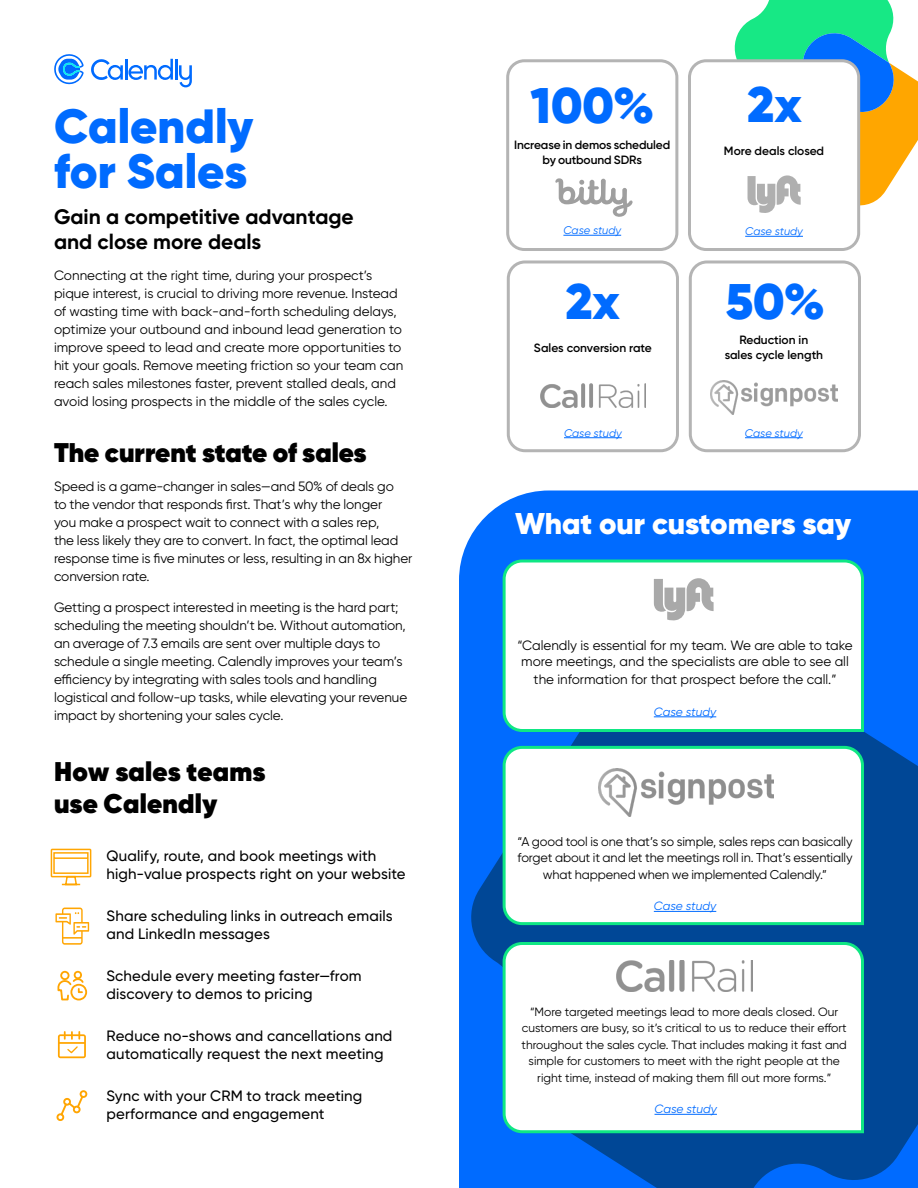
<style>
.page{position:relative;width:918px;height:1188px;background:#fff}
.page>*{position:absolute;margin:0;border:0;box-sizing:border-box;transform-origin:0 0}
.t1{font:900 49.95px "Gilroy";color:#006bff}
.t2{font:900 48px/45px "Gilroy";color:#006bff}
.t3{font:900 30px "Gilroy";color:#fff}
.t4{font:800 27px/32.4px "Gilroy";color:#000}
.t5{font:700 21px/25.2px "Gilroy";color:#000}
.t6{font:500 15px/18px "Gilroy";letter-spacing:.01em;color:#000}
.t7{font:13.5px/18px "Gilroy";letter-spacing:-.005em;color:#000}
.t8{font:12.75px/16.5px "Gilroy";letter-spacing:-.01em;color:#000;text-align:center}
.t9{font:12px/16.5px "Gilroy";color:#000;text-align:center}
.t10{font:600 12px/15px "Gilroy";letter-spacing:-.01em;color:#000;text-align:center}
.t11{font:italic 12px "Gilroy";color:#006bff}
.t12{font:italic 11.1px "Gilroy";color:#006bff}
</style>
<div class="page">
<div style="left:689px;top:260px;width:172px;height:192px;border:3px solid #b4b4b4;border-radius:17px"></div>
<div style="left:507px;top:260px;width:172px;height:192px;border:3px solid #b4b4b4;border-radius:17px"></div>
<div style="left:506px;top:59px;width:172px;height:192px;border:3px solid #b4b4b4;border-radius:17px"></div>
<div style="left:688px;top:59px;width:172px;height:192px;border:3px solid #b4b4b4;border-radius:17px"></div>
<div style="left:459px;top:490px;width:459px;height:698px;background:#006bff"></div>
<svg style="left:464px;top:672px;width:454px;height:516px;background:#0056c2"></svg>
<hr style="left:175px;top:59px;width:2px;height:21px;background:#006bff">
<svg style="left:91px;top:58px;width:82px;height:22px"></svg>
<svg style="left:179px;top:65px;width:13px;height:22px"></svg>
<svg style="left:54px;top:54px;width:30px;height:31px"></svg>
<hr style="left:745px;top:236px;width:58px;height:1px;background:#006bff">
<hr style="left:563px;top:235px;width:58px;height:1px;background:#006bff">
<svg style="left:555px;top:178px;width:78px;height:39px"></svg>
<hr style="left:564px;top:437px;width:58px;height:1px;background:#006bff">
<hr style="left:745px;top:437px;width:58px;height:1px;background:#006bff">
<img style="left:711px;top:380px;width:126px;height:34px">
<svg style="left:729px;top:0;width:189px;height:215px"></svg>
<svg style="left:501px;top:744px;width:365px;height:183px"></svg>
<hr style="left:654px;top:911px;width:62px;height:1px;background:#006bff">
<img style="left:599px;top:769px;width:175px;height:47px">
<svg style="left:501px;top:558px;width:365px;height:176px"></svg>
<hr style="left:654px;top:717px;width:62px;height:1px;background:#006bff">
<svg style="left:654px;top:578px;width:60px;height:43px"></svg>
<svg style="left:501px;top:940px;width:365px;height:195px"></svg>
<hr style="left:655px;top:1114px;width:62px;height:1px;background:#006bff">
<svg style="left:55px;top:908px;width:34px;height:37px"></svg>
<svg style="left:57px;top:970px;width:31px;height:31px"></svg>
<svg style="left:58px;top:1031px;width:28px;height:27px"></svg>
<svg style="left:57px;top:1090px;width:30px;height:31px"></svg>
<img style="left:541px;top:383px;width:105px;height:25px">
<svg style="left:50px;top:848px;width:42px;height:38px"></svg>
<img style="left:616px;top:960px;width:137px;height:31px">
<h2 class="t2" style="left:54px;top:104px;width:201px">Calendly for Sales</h2>
<h3 class="t5" style="left:54px;top:203px;width:301px">Gain a competitive advantage and close more deals</h3>
<p class="t7" style="left:54px;top:266px;width:351px">Connecting at the right time, during your prospect’s pique interest, is crucial to driving more revenue. Instead of wasting time with back-and-forth scheduling delays, optimize your outbound and inbound lead generation to improve speed to lead and create more opportunities to hit your goals. Remove meeting friction so your team can reach sales milestones faster, prevent stalled deals, and avoid losing prospects in the middle of the sales cycle.</p>
<h3 class="t4" style="left:54px;top:436px;width:314px">The current state of sales</h3>
<p class="t7" style="left:54px;top:477px;width:360px">Speed is a game-changer in sales—and 50% of deals go<br>to the vendor that responds first. That’s why the longer<br>you make a prospect wait to connect with a sales rep,<br>the less likely they are to convert. In fact, the optimal lead response time is five minutes or less, resulting in an 8x higher conversion rate.</p>
<p class="t7" style="left:54px;top:599px;width:355px">Getting a prospect interested in meeting is the hard part; scheduling the meeting shouldn’t be. Without automation, an average of 7.3 emails are sent over multiple days to schedule a single meeting. Calendly improves your team’s efficiency by integrating with sales tools and handling logistical and follow-up tasks, while elevating your revenue impact by shortening your sales cycle.</p>
<h3 class="t4" style="left:54px;top:755px;width:213px">How sales teams use Calendly</h3>
<p class="t6" style="left:106px;top:847px;width:301px">Qualify, route, and book meetings with high-value prospects right on your website</p>
<p class="t6" style="left:106px;top:907px;width:288px">Share scheduling links in outreach emails and LinkedIn messages</p>
<p class="t6" style="left:106px;top:967px;width:257px">Schedule every meeting faster—from discovery to demos to pricing</p>
<p class="t6" style="left:106px;top:1027px;width:287px">Reduce no-shows and cancellations and automatically request the next meeting</p>
<p class="t6" style="left:106px;top:1087px;width:257px">Sync with your CRM to track meeting performance and engagement</p>
<h1 class="t1" style="left:530px;top:74px;width:125px">100%</h1>
<p class="t10" style="left:514px;top:137px;width:157px">Increase in demos scheduled by outbound SDRs</p>
<p class="t12" style="left:563px;top:223px;width:59px">Case study</p>
<h1 class="t1" style="left:566px;top:270px;width:56px">2x</h1>
<p class="t10" style="left:534px;top:340px;width:119px">Sales conversion rate</p>
<p class="t12" style="left:564px;top:426px;width:59px">Case study</p>
<h1 class="t1" style="left:747px;top:73px;width:56px">2x</h1>
<p class="t10" style="left:724px;top:143px;width:102px">More deals closed</p>
<p class="t12" style="left:745px;top:225px;width:59px">Case study</p>
<h1 class="t1" style="left:726px;top:270px;width:100px">50%</h1>
<p class="t10" style="left:725px;top:333px;width:100px">Reduction in sales cycle length</p>
<p class="t12" style="left:745px;top:426px;width:59px">Case study</p>
<h3 class="t3" style="left:515px;top:504px;width:338px">What our customers say</h3>
<p class="t7" style="left:518px;top:637px;width:337px;line-height:16.5px">“Calendly is essential for my team. We are able to take more meetings, and the specialists are able to see all</p>
<p class="t7" style="left:534px;top:670px;width:304px">the information for that prospect before the call.”</p>
<p class="t11" style="left:654px;top:704px;width:64px">Case study</p>
<p class="t8" style="left:518px;top:833px;width:337px">“A good tool is one that’s so simple, sales reps can basically forget about it and let the meetings roll in. That’s essentially what happened when we implemented Calendly.”</p>
<p class="t11" style="left:654px;top:899px;width:64px">Case study</p>
<p class="t9" style="left:522px;top:1003px;width:327px">“More targeted meetings lead to more deals closed. Our customers are busy, so it’s critical to us to reduce their effort throughout the sales cycle. That includes making it fast and simple for customers to meet with the right people at the right time, instead of making them fill out more forms.”</p>
<p class="t11" style="left:655px;top:1102px;width:64px">Case study</p>
</div>
